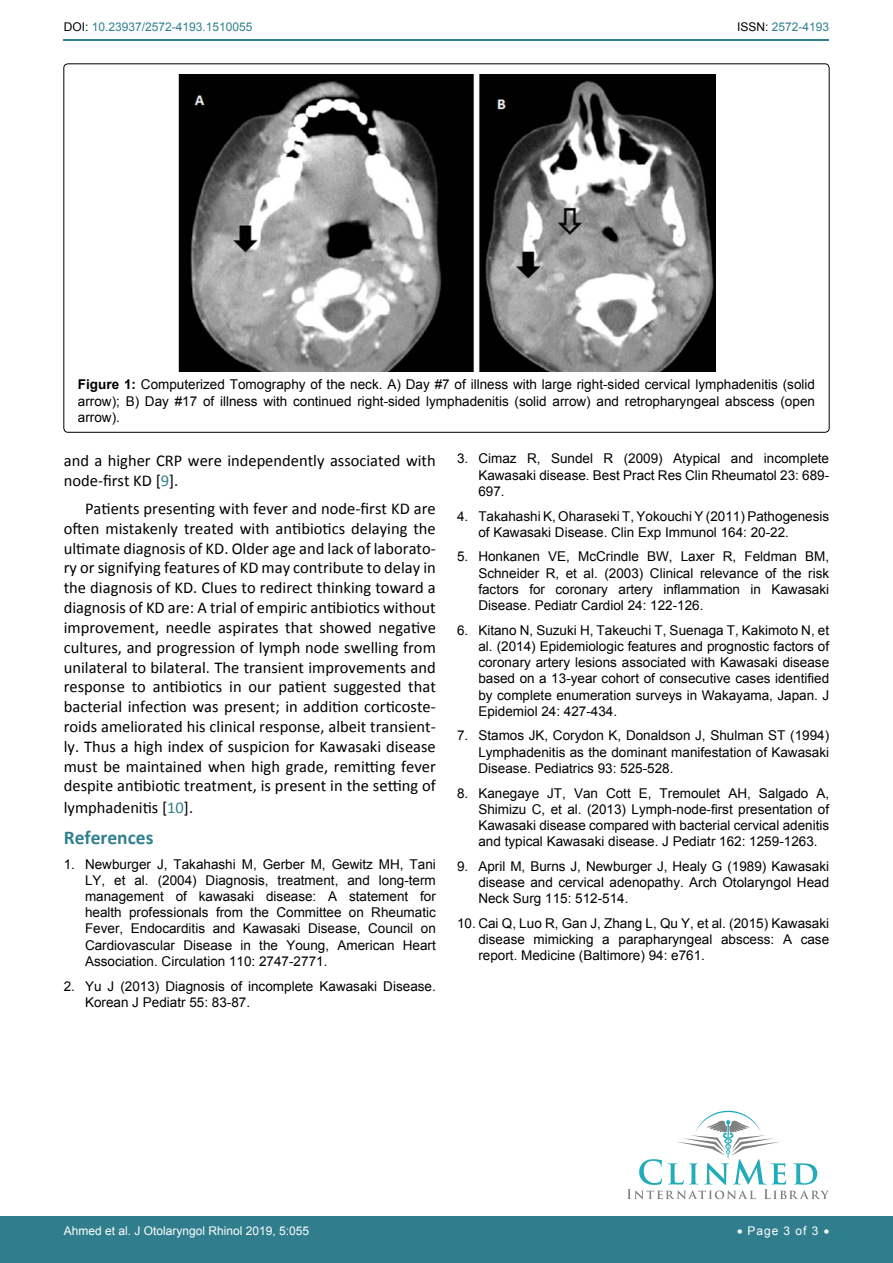
<style>
.page{position:relative;width:893px;height:1263px;background:#fff}
.page>*{position:absolute;margin:0;border:0;box-sizing:border-box;transform-origin:0 0}
.t1{font:700 19.5px "Calibri";color:#30808d}
.t2{font:16.5px/19.8px "Calibri";color:#000}
.t3{font:13.5px/16.2px "Arial";color:#000;text-align:justify}
.t4{font:12px "Arial";color:#fff}
.t5{font:12px "Arial";color:#30808d}
.s1{color:#000}
.s2{font-weight:700}
.s3{color:#30808d}
</style>
<div class="page">
<hr style="left:64px;top:40px;width:765px;height:1px;background:#30808d">
<div style="left:0;top:1217px;width:893px;height:46px;background:#307d8d"></div>
<img style="left:178px;top:74px;width:537px;height:297px">
<svg style="left:627px;top:1111px;width:202px;height:88px"></svg>
<p class="t5" style="left:64px;top:19px;width:190px"><span class="s1">DOI:</span> 10.23937/2572-4193.1510055</p>
<p class="t5" style="left:737px;top:19px;width:94px"><span class="s1">ISSN:</span> 2572-4193</p>
<p class="t3" style="left:78px;top:377px;width:739px"><span class="s2">Figure 1:</span> Computerized Tomography of the neck. A) Day #7 of illness with large right-sided cervical lymphadenitis (solid arrow); B) Day #17 of illness with continued right-sided lymphadenitis (solid arrow) and retropharyngeal abscess (open arrow).</p>
<p class="t2" style="left:64px;top:451px;width:374px">and a higher CRP were independently associated with node-first KD [<span class="s3">9</span>].</p>
<p class="t2" style="left:64px;top:499px;width:374px;text-align:justify;text-indent:21px">Patients presenting with fever and node-first KD are often mistakenly treated with antibiotics delaying the ultimate diagnosis of KD. Older age and lack of laborato&shy;ry or signifying features of KD may contribute to delay in the diagnosis of KD. Clues to redirect thinking toward a diagnosis of KD are: A trial of empiric antibiotics without improvement, needle aspirates that showed negative cultures, and progression of lymph node swelling from unilateral to bilateral. The transient improvements and response to antibiotics in our patient suggested that bacterial infection was present; in addition corticoste&shy;roids ameliorated his clinical response, albeit transient&shy;ly. Thus a high index of suspicion for Kawasaki disease must be maintained when high grade, remitting fever despite antibiotic treatment, is present in the setting of</p>
<p class="t2" style="left:64px;top:797px;width:131px">lymphadenitis [<span class="s3">10</span>].</p>
<h1 class="t1" style="left:64px;top:825px;width:91px">References</h1>
<p class="t3" style="left:85px;top:856px;width:352px;text-indent:-21px">1. Newburger J, Takahashi M, Gerber M, Gewitz MH, Tani LY, et al. (2004) Diagnosis, treatment, and long-term management of kawasaki disease: A statement for health professionals from the Committee on Rheumatic Fever, Endocarditis and Kawasaki Disease, Council on Cardiovascular Disease in the Young, American Heart Association. Circulation 110: 2747-2771.</p>
<p class="t3" style="left:85px;top:978px;width:352px;text-indent:-21px">2. Yu J (2013) Diagnosis of incomplete Kawasaki Disease.<br>Korean J Pediatr 55: 83-87.</p>
<p class="t3" style="left:478px;top:451px;width:352px;text-indent:-21px">3. Cimaz R, Sundel R (2009) Atypical and incomplete Kawasaki disease. Best Pract Res Clin Rheumatol 23: 689- 697.</p>
<p class="t3" style="left:478px;top:508px;width:352px;text-indent:-21px">4. Takahashi K, Oharaseki T, Yokouchi Y (2011) Pathogenesis of Kawasaki Disease. Clin Exp Immunol 164: 20-22.</p>
<p class="t3" style="left:478px;top:549px;width:352px;text-indent:-21px">5. Honkanen VE, McCrindle BW, Laxer R, Feldman BM, Schneider R, et al. (2003) Clinical relevance of the risk factors for coronary artery inflammation in Kawasaki Disease. Pediatr Cardiol 24: 122-126.</p>
<p class="t3" style="left:478px;top:622px;width:352px;text-indent:-21px">6. Kitano N, Suzuki H, Takeuchi T, Suenaga T, Kakimoto N, et al. (2014) Epidemiologic features and prognostic factors of coronary artery lesions associated with Kawasaki disease based on a 13-year cohort of consecutive cases identified by complete enumeration surveys in Wakayama, Japan. J Epidemiol 24: 427-434.</p>
<p class="t3" style="left:478px;top:728px;width:352px;text-indent:-21px">7. Stamos JK, Corydon K, Donaldson J, Shulman ST (1994)<br>Lymphadenitis as the dominant manifestation of Kawasaki Disease. Pediatrics 93: 525-528.</p>
<p class="t3" style="left:478px;top:785px;width:352px;text-indent:-21px">8. Kanegaye JT, Van Cott E, Tremoulet AH, Salgado A, Shimizu C, et al. (2013) Lymph-node-first presentation of Kawasaki disease compared with bacterial cervical adenitis and typical Kawasaki disease. J Pediatr 162: 1259-1263.</p>
<p class="t3" style="left:478px;top:858px;width:352px;text-indent:-21px">9. April M, Burns J, Newburger J, Healy G (1989) Kawasaki disease and cervical adenopathy. Arch Otolaryngol Head Neck Surg 115: 512-514.</p>
<p class="t3" style="left:478px;top:915px;width:352px;text-indent:-21px">10. Cai Q, Luo R, Gan J, Zhang L, Qu Y, et al. (2015) Kawasaki disease mimicking a parapharyngeal abscess: A case report. Medicine (Baltimore) 94: e761.</p>
<p class="t4" style="left:64px;top:1223px;width:247px">Ahmed et al. J Otolaryngol Rhinol 2019, 5:055</p>
<p class="t4" style="left:737px;top:1223px;width:94px">• Page 3 of 3 •</p>
</div>
